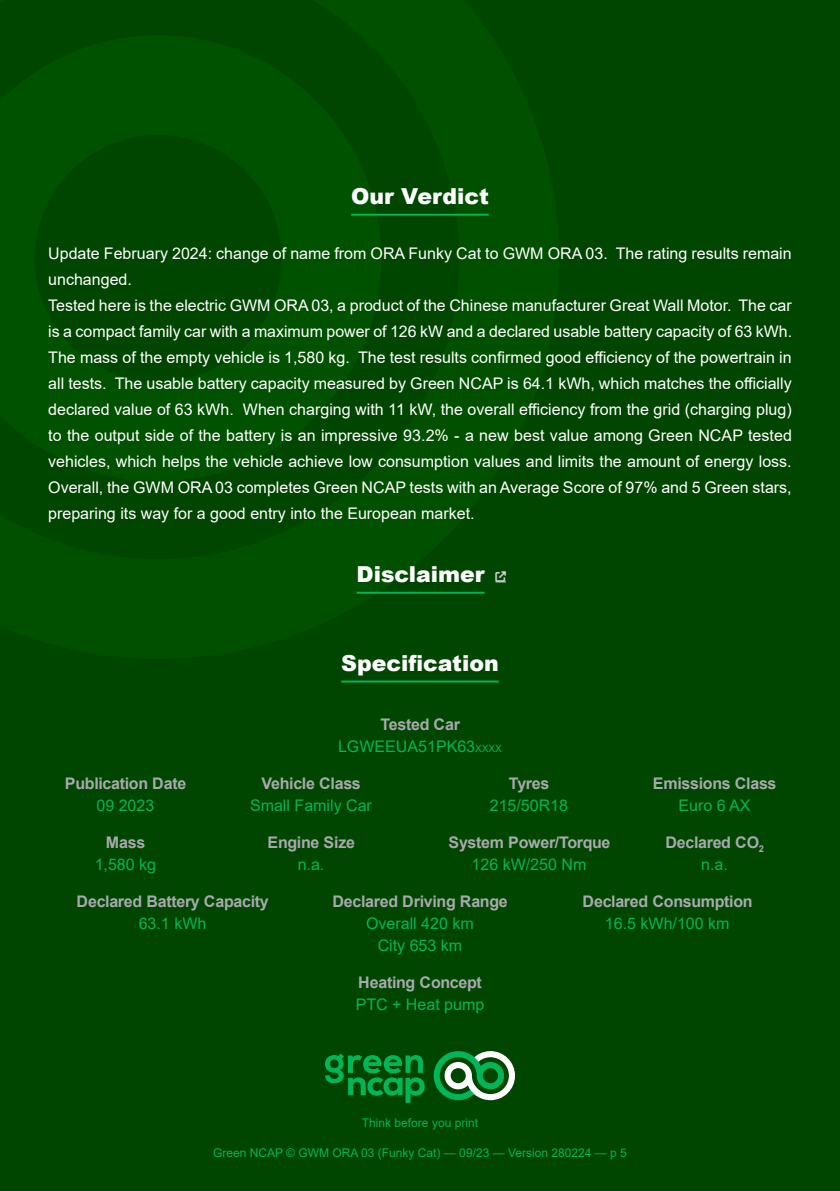
<style>
.page{position:relative;width:840px;height:1191px;background:#fff}
.page>*{position:absolute;margin:0;border:0;box-sizing:border-box;transform-origin:0 0}
.Verdict{font:900 22px "Arial";color:#fff}
.Disclaimer{font:900 22px "Arial";color:#fff}
.Verdict_2{font:900 22px "Arial";color:#fff}
.VerdictBody{font:16px/26px "Arial";color:#fff}
.SpecTitle{font:700 16px "Arial";letter-spacing:-.02em;color:#a8a9ad}
.SpecBody{font:16px/22px "Arial";color:#03b559;text-align:center}
.VersionGreen{font:12px "Arial";color:#03b559}
.s1{color:#d6d6d6}
.s2{font-size:10px}
</style>
<div class="page">
<div style="left:0;top:0;width:839px;height:1191px;background:#004500"></div>
<svg style="left:325px;top:1053px;width:99px;height:49px"></svg>
<svg style="left:433px;top:1051px;width:81px;height:49px"></svg>
<svg style="left:381px;top:0;width:177px;height:594px;fill:#005000"></svg>
<svg style="left:0;top:0;width:381px;height:658px;fill:#005000"></svg>
<hr style="left:356px;top:592px;width:128px;height:2px;background:#03b559">
<hr style="left:341px;top:680px;width:157px;height:2px;background:#03b559">
<hr style="left:351px;top:214px;width:137px;height:2px;background:#03b559">
<svg style="left:495px;top:571px;width:10px;height:11px"></svg>
<p class="Verdict_2" style="left:351px;top:180px;width:139px">Our Verdict</p>
<p class="VerdictBody" style="left:48px;top:240px;width:744px">Update February 2024: change of name from ORA Funky Cat to GWM ORA 03. The rating results remain unchanged.</p>
<p class="VerdictBody" style="left:48px;top:292px;width:745px;text-align:justify">Tested here is the electric GWM ORA 03, a product of the Chinese manufacturer Great Wall Motor. The car is a compact family car with a maximum power of 126 kW and a declared usable battery capacity of 63 kWh.<br>The mass of the empty vehicle is 1,580 kg. The test results confirmed good efficiency of the powertrain in all tests. The usable battery capacity measured by Green NCAP is 64.1 kWh, which matches the officially declared value of 63 kWh. When charging with 11 kW, the overall efficiency from the grid (charging plug) to the output side of the battery is an impressive 93.2% - a new best value among Green NCAP tested vehicles, which helps the vehicle achieve low consumption values and limits the amount of energy loss.<br>Overall, the GWM ORA 03 completes Green NCAP tests with an Average Score of 97% and 5 Green stars, preparing its way for a good entry into the European market.</p>
<p class="Disclaimer" style="left:356px;top:558px;width:151px">Disclaimer <span class="s1">★</span></p>
<p class="Verdict" style="left:341px;top:646px;width:159px">Specification</p>
<p class="SpecTitle" style="left:65px;top:772px;width:123px">Publication Date</p>
<p class="SpecBody" style="left:96px;top:794px;width:59px">09 2023</p>
<p class="SpecTitle" style="left:106px;top:831px;width:41px">Mass</p>
<p class="SpecBody" style="left:95px;top:853px;width:63px">1,580 kg</p>
<p class="SpecTitle" style="left:380px;top:713px;width:81px">Tested Car</p>
<p class="SpecBody" style="left:338px;top:735px;width:165px">LGWEEUA51PK63<span class="s2">XXXX</span></p>
<p class="SpecTitle" style="left:261px;top:772px;width:101px">Vehicle Class</p>
<p class="SpecBody" style="left:250px;top:794px;width:123px">Small Family Car</p>
<p class="SpecTitle" style="left:508px;top:772px;width:42px">Tyres</p>
<p class="SpecBody" style="left:489px;top:794px;width:80px">215/50R18</p>
<p class="SpecTitle" style="left:652px;top:772px;width:125px">Emissions Class</p>
<p class="SpecBody" style="left:678px;top:794px;width:74px">Euro 6 AX</p>
<p class="SpecTitle" style="left:267px;top:831px;width:89px">Engine Size</p>
<p class="SpecBody" style="left:297px;top:853px;width:28px">n.a.</p>
<p class="SpecTitle" style="left:448px;top:831px;width:163px">System Power/Torque</p>
<p class="SpecBody" style="left:471px;top:853px;width:116px">126 kW/250 Nm</p>
<p class="SpecTitle" style="left:665px;top:831px;width:100px">Declared CO<sub>2</sub></p>
<p class="SpecBody" style="left:700px;top:853px;width:28px">n.a.</p>
<p class="SpecTitle" style="left:76px;top:890px;width:194px">Declared Battery Capacity</p>
<p class="SpecBody" style="left:139px;top:912px;width:69px">63.1 kWh</p>
<p class="SpecTitle" style="left:332px;top:890px;width:177px">Declared Driving Range</p>
<p class="SpecBody" style="left:366px;top:912px;width:109px">Overall 420 km<br>City 653 km</p>
<p class="SpecTitle" style="left:358px;top:971px;width:125px">Heating Concept</p>
<p class="SpecBody" style="left:355px;top:993px;width:130px">PTC + Heat pump</p>
<p class="VersionGreen" style="left:361px;top:1114px;width:118px">Think before you print</p>
<p class="SpecTitle" style="left:582px;top:890px;width:171px">Declared Consumption</p>
<p class="SpecBody" style="left:604px;top:912px;width:126px">16.5 kWh/100 km</p>
<p class="VersionGreen" style="left:213px;top:1144px;width:415px">Green NCAP © GWM ORA 03 (Funky Cat) — 09/23 — Version 280224 — p 5</p>
</div>
